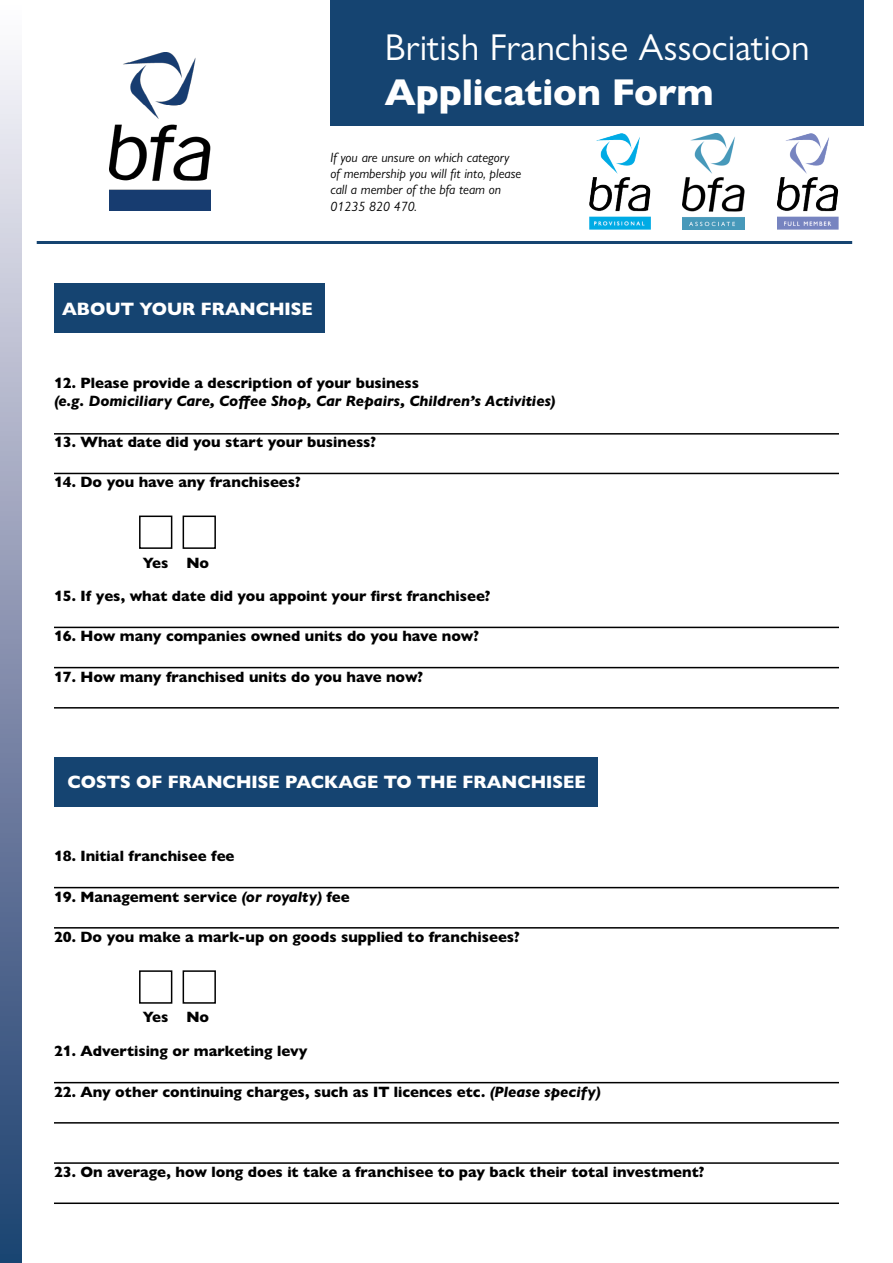
<style>
.page{position:relative;width:893px;height:1263px;background:#fff}
.page>*{position:absolute;margin:0;border:0;box-sizing:border-box;transform-origin:0 0}
.t1{font:37.5px "Gill Sans Nova";color:#fff}
.t2{font:800 37.5px "Gill Sans Nova";color:#fff}
.t3{font:800 18px "Gill Sans Nova";color:#fff}
.t4{font:800 15px "Gill Sans Nova";color:#000}
.t5{font:italic 800 15px "Gill Sans Nova";color:#000}
.t6{font:italic 13.5px/16.2px "Gill Sans Nova";color:#000}
.s1{font-style:italic}
</style>
<div class="page">
<div style="left:330px;top:0;width:534px;height:126px;background:#154471"></div>
<hr style="left:37px;top:241px;width:815px;height:3px;background:#154471">
<div style="left:54px;top:284px;width:270px;height:49px;background:#154471"></div>
<div style="left:54px;top:757px;width:544px;height:50px;background:#154471"></div>
<hr style="left:54px;top:433px;width:785px;height:2px;background:#000">
<hr style="left:54px;top:473px;width:785px;height:1px;background:#000">
<hr style="left:54px;top:627px;width:785px;height:1px;background:#000">
<hr style="left:54px;top:887px;width:785px;height:1px;background:#000">
<hr style="left:54px;top:1122px;width:785px;height:1px;background:#000">
<hr style="left:54px;top:667px;width:785px;height:1px;background:#000">
<hr style="left:54px;top:927px;width:785px;height:1px;background:#000">
<hr style="left:54px;top:1162px;width:785px;height:2px;background:#000">
<hr style="left:54px;top:707px;width:785px;height:1px;background:#000">
<hr style="left:54px;top:1082px;width:785px;height:1px;background:#000">
<hr style="left:54px;top:1202px;width:785px;height:2px;background:#000">
<div style="left:0;top:0;width:22px;height:1263px;background:linear-gradient(to bottom,#fef7fc,#1a3a6c)"></div>
<div style="left:139px;top:515px;width:33px;height:34px;border:2px solid #000"></div>
<div style="left:139px;top:970px;width:33px;height:34px;border:2px solid #000"></div>
<div style="left:183px;top:515px;width:33px;height:34px;border:2px solid #000"></div>
<div style="left:183px;top:970px;width:33px;height:34px;border:2px solid #000"></div>
<img style="left:589px;top:133px;width:62px;height:97px">
<img style="left:683px;top:133px;width:62px;height:97px">
<img style="left:777px;top:133px;width:62px;height:97px">
<img style="left:109px;top:52px;width:102px;height:158px">
<h1 class="t1" style="left:385px;top:25px;width:426px">British Franchise Association</h1>
<h1 class="t2" style="left:385px;top:69px;width:330px">Application Form</h1>
<p class="t6" style="left:330px;top:149px;width:192px">If you are unsure on which category of membership you will fit into, please call a member of the bfa team on<br>01235 820 470.</p>
<p class="t3" style="left:62px;top:298px;width:252px">ABOUT YOUR FRANCHISE</p>
<p class="t4" style="left:54px;top:374px;width:367px">12. Please provide a description of your business</p>
<p class="t5" style="left:54px;top:392px;width:503px">(e.g. Domiciliary Care, Coffee Shop, Car Repairs, Children’s Activities)</p>
<p class="t4" style="left:54px;top:433px;width:324px">13. What date did you start your business?</p>
<p class="t4" style="left:54px;top:472px;width:248px">14. Do you have any franchisees?</p>
<p class="t4" style="left:143px;top:553px;width:27px">Yes</p>
<p class="t4" style="left:186px;top:553px;width:24px">No</p>
<p class="t4" style="left:54px;top:587px;width:438px">15. If yes, what date did you appoint your first franchisee?</p>
<p class="t4" style="left:54px;top:627px;width:427px">16. How many companies owned units do you have now?</p>
<p class="t4" style="left:54px;top:667px;width:371px">17. How many franchised units do you have now?</p>
<p class="t3" style="left:68px;top:771px;width:520px">COSTS OF FRANCHISE PACKAGE TO THE FRANCHISEE</p>
<p class="t4" style="left:54px;top:847px;width:182px">18. Initial franchisee fee</p>
<p class="t4" style="left:54px;top:887px;width:297px">19. Management service <span class="s1">(or royalty)</span> fee</p>
<p class="t4" style="left:54px;top:927px;width:467px">20. Do you make a mark-up on goods supplied to franchisees?</p>
<p class="t4" style="left:143px;top:1008px;width:27px">Yes</p>
<p class="t4" style="left:186px;top:1008px;width:24px">No</p>
<p class="t4" style="left:54px;top:1042px;width:255px">21. Advertising or marketing levy</p>
<p class="t4" style="left:54px;top:1082px;width:548px">22. Any other continuing charges, such as IT licences etc. <span class="s1">(Please specify)</span></p>
<p class="t4" style="left:54px;top:1162px;width:652px">23. On average, how long does it take a franchisee to pay back their total investment?</p>
</div>
